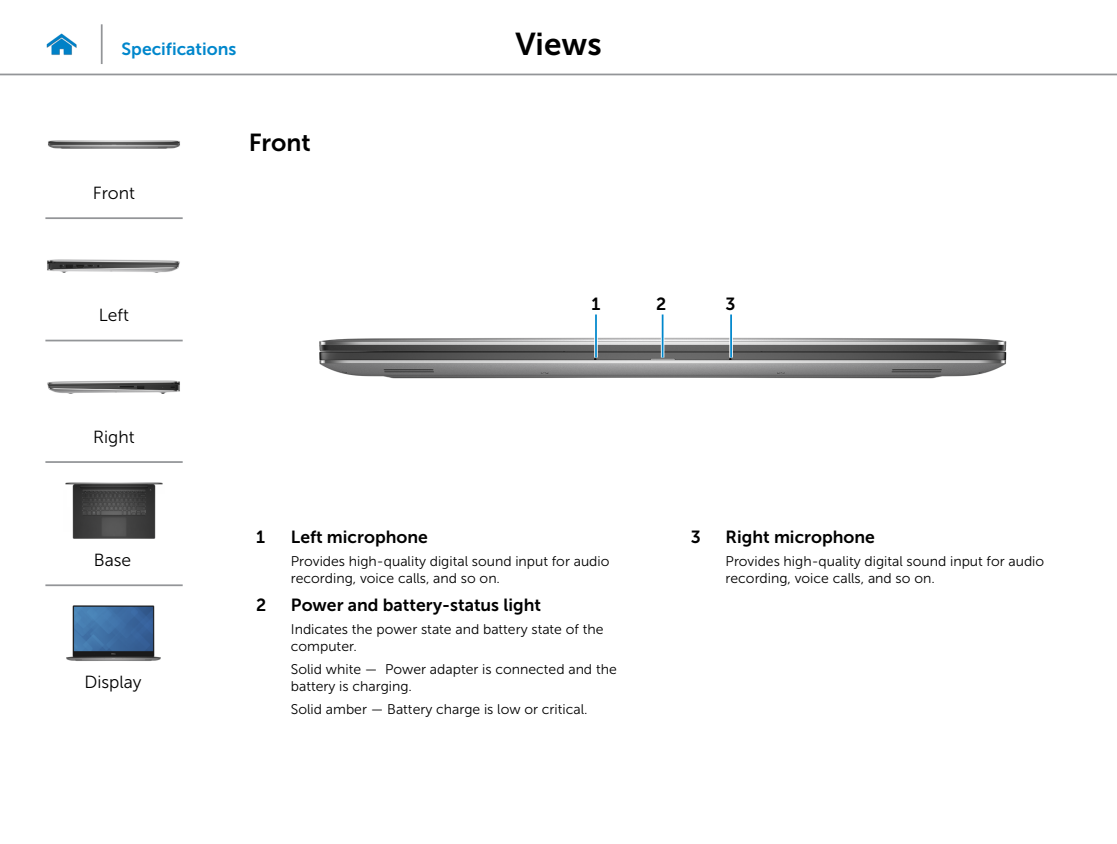
<style>
.page{position:relative;width:1117px;height:844px;background:#fff}
.page>*{position:absolute;margin:0;border:0;box-sizing:border-box;transform-origin:0 0}
.Head1{font:31.5px "Museo Sans For Dell 700";color:#000}
.Head2{font:24.5px "Museo Sans For Dell 700";color:#000}
.Callout_Head{font:17.5px "Museo Sans For Dell 700";color:#000}
.Image_Title{font:17.5px "Museo Sans For Dell 300";color:#000}
.Hyperlink{font:17.5px "Museo Sans For Dell 700";color:#0087cc}
.Callout-L{font:17.5px "Museo Sans For Dell 700";color:#000}
.Callout_description{font:14px/17.5px "Museo Sans For Dell 300";color:#000}
</style>
<div class="page">
<hr style="left:0;top:74px;width:1116px;height:1px;background:#939598">
<img style="left:46px;top:33px;width:31px;height:22px">
<img style="left:319px;top:337px;width:688px;height:42px">
<hr style="left:594px;top:314px;width:3px;height:43px;background:#fff">
<hr style="left:595px;top:314px;width:1px;height:43px;background:#0087cc">
<svg style="left:660px;top:314px;width:4px;height:43px"></svg>
<hr style="left:661px;top:314px;width:2px;height:43px;background:#0087cc">
<hr style="left:729px;top:314px;width:3px;height:43px;background:#fff">
<hr style="left:730px;top:314px;width:1px;height:43px;background:#0087cc">
<hr style="left:101px;top:24px;width:2px;height:40px;background:#939598">
<img style="left:48px;top:140px;width:132px;height:9px">
<img style="left:47px;top:259px;width:133px;height:14px">
<img style="left:47px;top:380px;width:133px;height:14px">
<img style="left:65px;top:482px;width:98px;height:57px">
<img style="left:66px;top:605px;width:95px;height:56px">
<hr style="left:45px;top:217px;width:138px;height:2px;background:#939598">
<hr style="left:45px;top:339px;width:138px;height:2px;background:#939598">
<hr style="left:45px;top:461px;width:138px;height:2px;background:#939598">
<hr style="left:45px;top:584px;width:138px;height:2px;background:#939598">
<p class="Hyperlink" style="left:122px;top:39px;width:116px">Specifications</p>
<p class="Head1" style="left:515px;top:26px;width:88px">Views</p>
<p class="Image_Title" style="left:93px;top:183px;width:44px">Front</p>
<p class="Image_Title" style="left:99px;top:305px;width:32px">Left</p>
<p class="Image_Title" style="left:93px;top:428px;width:43px">Right</p>
<p class="Image_Title" style="left:94px;top:550px;width:39px">Base</p>
<p class="Image_Title" style="left:84px;top:672px;width:59px">Display</p>
<p class="Head2" style="left:249px;top:128px;width:63px">Front</p>
<p class="Callout-L" style="left:591px;top:294px;width:10px">1</p>
<p class="Callout-L" style="left:656px;top:294px;width:12px">2</p>
<p class="Callout-L" style="left:725px;top:294px;width:12px">3</p>
<p class="Callout_Head" style="left:256px;top:527px;width:10px">1</p>
<p class="Callout_Head" style="left:291px;top:527px;width:138px">Left microphone</p>
<p class="Callout_description" style="left:291px;top:552px;width:320px">Provides high‑quality digital sound input for audio recording, voice calls, and so on.</p>
<p class="Callout_Head" style="left:256px;top:595px;width:12px">2</p>
<p class="Callout_Head" style="left:291px;top:595px;width:251px">Power and battery-status light</p>
<p class="Callout_description" style="left:291px;top:620px;width:314px">Indicates the power state and battery state of the computer.</p>
<p class="Callout_description" style="left:291px;top:660px;width:327px">Solid white — Power adapter is connected and the battery is charging.</p>
<p class="Callout_description" style="left:291px;top:700px;width:298px">Solid amber — Battery charge is low or critical.</p>
<p class="Callout_Head" style="left:690px;top:527px;width:12px">3</p>
<p class="Callout_Head" style="left:725px;top:527px;width:151px">Right microphone</p>
<p class="Callout_description" style="left:725px;top:552px;width:320px">Provides high‑quality digital sound input for audio recording, voice calls, and so on.</p>
</div>
